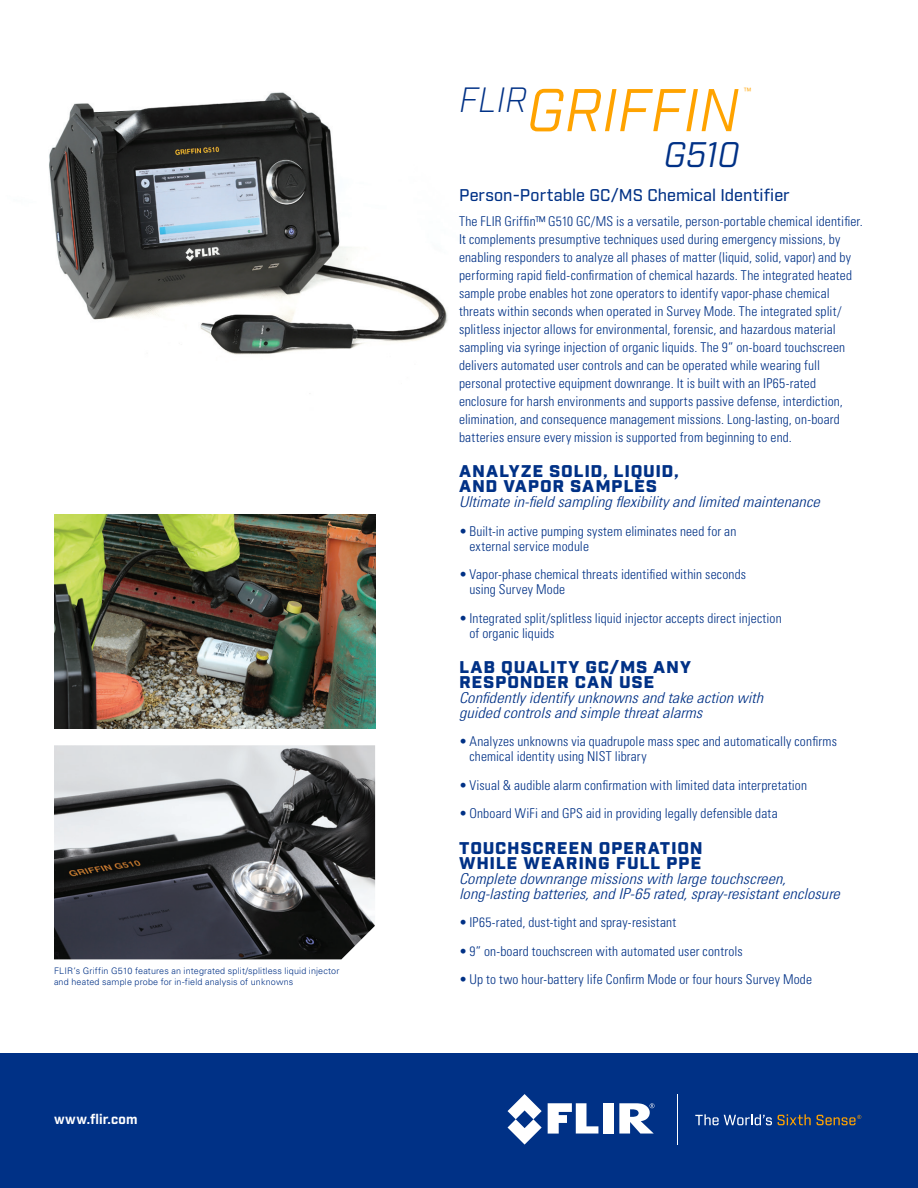
<style>
.page{position:relative;width:918px;height:1188px;background:#fff}
.page>*{position:absolute;margin:0;border:0;box-sizing:border-box;transform-origin:0 0}
.t1{font:italic 58.5px "Industry";color:#ffa300}
.t2{font:italic 34.5px "Industry";color:#003186}
.CMKV{font:900 16.5px/15px "Industry";letter-spacing:.04em;color:#003186;scale:1.1 1}
.CMKV-2{font:500 16.5px "Industry";color:#003186}
.CMKV_subtitle{font:italic 300 condensed 15px/15px "Univers LT Std";color:#003186;scale:1.1 1}
.text{font:300 condensed 13.5px/18px "Univers LT Std";letter-spacing:.01em;color:#003186}
.bullet_points{font:300 condensed 13.5px/15px "Univers LT Std";letter-spacing:.01em;color:#003186}
.bullet_points-2{font:700 13.5px "Industry";letter-spacing:.015em;color:#fff}
.t3{font:10.05px "Univers LT Std";color:#ffa300}
.t4{font:300 9px/10.8px "Univers LT Std";letter-spacing:.02em;color:#003186}
</style>
<div class="page">
<img style="left:49px;top:92px;width:399px;height:302px">
<div style="left:0;top:1053px;width:918px;height:135px;background:#003186"></div>
<svg style="left:548px;top:1103px;width:50px;height:31px"></svg>
<div style="left:603px;top:1103px;width:11px;height:31px;background:#fff"></div>
<svg style="left:508px;top:1094px;width:34px;height:50px"></svg>
<svg style="left:619px;top:1103px;width:36px;height:31px"></svg>
<svg style="left:695px;top:1114px;width:77px;height:11px"></svg>
<svg style="left:778px;top:1114px;width:33px;height:11px"></svg>
<hr style="left:677px;top:1094px;width:1px;height:50px;background:#fff">
<svg style="left:817px;top:1115px;width:44px;height:10px"></svg>
<img style="left:54px;top:745px;width:321px;height:214px">
<img style="left:54px;top:514px;width:321px;height:214px">
<p class="t4" style="left:54px;top:965px;width:287px">FLIR’s Griffin G510 features an integrated split/splitless liquid injector and heated sample probe for in-field analysis of unknowns</p>
<p class="bullet_points-2" style="left:54px;top:1110px;width:85px">www.flir.com</p>
<p class="t1" style="left:459px;top:75px;width:282px"><sup>FLIR</sup>GRIFFIN</p>
<p class="t2" style="left:664px;top:134px;width:77px">G510</p>
<p class="t3" style="left:743px;top:85px;width:12px">™</p>
<p class="CMKV-2" style="left:459px;top:185px;width:332px">Person-Portable GC/MS Chemical Identifier</p>
<p class="text" style="left:459px;top:212px;width:405px">The FLIR Griffin™ G510 GC/MS is a versatile, person-portable chemical identifier.<br>It complements presumptive techniques used during emergency missions, by enabling responders to analyze all phases of matter (liquid, solid, vapor) and by performing rapid field-confirmation of chemical hazards. The integrated heated sample probe enables hot zone operators to identify vapor-phase chemical threats within seconds when operated in Survey Mode. The integrated split/ splitless injector allows for environmental, forensic, and hazardous material sampling via syringe injection of organic liquids. The 9” on-board touchscreen delivers automated user controls and can be operated while wearing full personal protective equipment downrange. It is built with an IP65-rated enclosure for harsh environments and supports passive defense, interdiction, elimination, and consequence management missions. Long-lasting, on-board batteries ensure every mission is supported from beginning to end.</p>
<p class="CMKV" style="left:459px;top:465px;width:201px">ANALYZE SOLID, LIQUID,<br>AND VAPOR SAMPLES</p>
<p class="CMKV_subtitle" style="left:459px;top:495px;width:330px">Ultimate in-field sampling flexibility and limited maintenance</p>
<p class="bullet_points" style="left:470px;top:523px;width:268px;text-indent:-10px">• Built-in active pumping system eliminates need for an external service module</p>
<p class="bullet_points" style="left:470px;top:567px;width:278px;text-indent:-10px">• Vapor-phase chemical threats identified within seconds using Survey Mode</p>
<p class="bullet_points" style="left:470px;top:610px;width:314px;text-indent:-10px">• Integrated split/splitless liquid injector accepts direct injection of organic liquids</p>
<p class="CMKV" style="left:459px;top:661px;width:213px">LAB QUALITY GC/MS ANY<br>RESPONDER CAN USE</p>
<p class="CMKV_subtitle" style="left:459px;top:690px;width:278px">Confidently identify unknowns and take action with guided controls and simple threat alarms</p>
<p class="bullet_points" style="left:470px;top:734px;width:369px;text-indent:-10px">• Analyzes unknowns via quadrupole mass spec and automatically confirms chemical identity using NIST library</p>
<p class="bullet_points" style="left:459px;top:778px;width:350px">• Visual &amp; audible alarm confirmation with limited data interpretation</p>
<p class="bullet_points" style="left:459px;top:806px;width:320px">• Onboard WiFi and GPS aid in providing legally defensible data</p>
<p class="CMKV" style="left:459px;top:841px;width:223px">TOUCHSCREEN OPERATION<br>WHILE WEARING FULL PPE</p>
<p class="CMKV_subtitle" style="left:459px;top:871px;width:348px">Complete downrange missions with large touchscreen, long-lasting batteries, and IP-65 rated, spray-resistant enclosure</p>
<p class="bullet_points" style="left:459px;top:915px;width:219px">• IP65-rated, dust-tight and spray-resistant</p>
<p class="bullet_points" style="left:459px;top:943px;width:285px">• 9” on-board touchscreen with automated user controls</p>
<p class="bullet_points" style="left:459px;top:972px;width:355px">• Up to two hour-battery life Confirm Mode or four hours Survey Mode</p>
</div>
